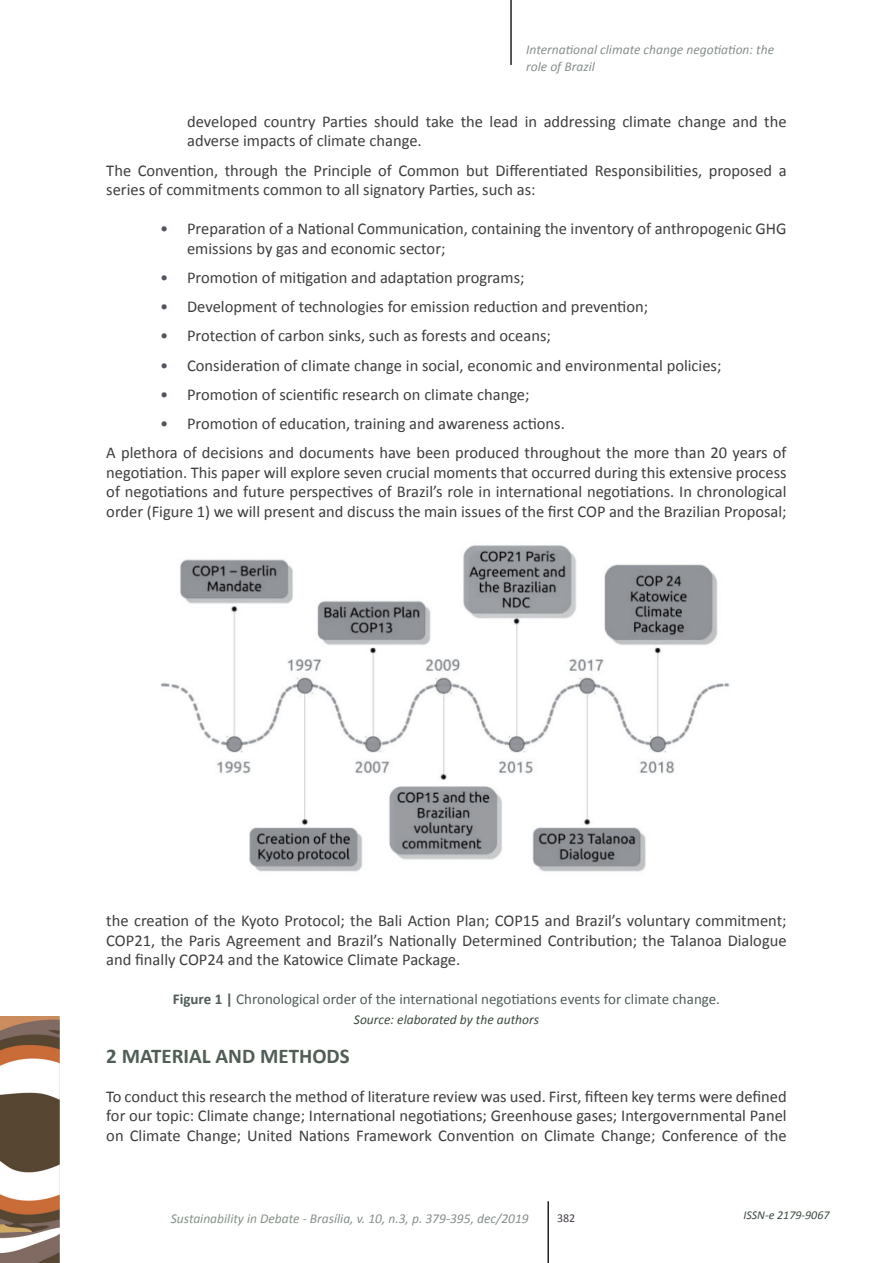
<style>
.page{position:relative;width:893px;height:1263px;background:#fff}
.page>*{position:absolute;margin:0;border:0;box-sizing:border-box;transform-origin:0 0}
.t1{font:700 21px "Calibri";color:#505e56}
.t2{font:16.5px/19.5px "Calibri";color:#3e3e3f}
.t3{font:15px "Calibri";color:#505e56}
.t4{font:italic 13.5px/16.5px "Calibri";color:#86908d}
.t5{font:italic 13.5px "Calibri";color:#3d4a40}
.t6{font:italic 12px "Calibri";color:#3d4a40}
.t7{font:12px "Calibri";color:#483d4b}
.s1{color:#5a525e}
.s2{font-weight:700}
.s3{color:#859286}
</style>
<div class="page">
<hr style="left:510px;top:0;width:2px;height:65px;background:#231f20">
<img style="left:0;top:1016px;width:60px;height:247px">
<hr style="left:547px;top:1201px;width:2px;height:62px;background:#231f20">
<img style="left:160px;top:545px;width:570px;height:327px">
<p class="t4" style="left:526px;top:41px;width:249px">International climate change negotiation: the role of Brazil</p>
<p class="t2" style="left:187px;top:111px;width:601px">developed country Parties should take the lead in addressing climate change and the adverse impacts of climate change.</p>
<p class="t2" style="left:106px;top:160px;width:682px">The Convention, through the Principle of Common but Differentiated Responsibilities, proposed a series of commitments common to all signatory Parties, such as:</p>
<p class="t2" style="left:187px;top:218px;width:601px;text-indent:-27px"><span class="s1">•</span> Preparation of a National Communication, containing the inventory of anthropogenic GHG emissions by gas and economic sector;</p>
<p class="t2" style="left:160px;top:267px;width:366px"><span class="s1">•</span> Promotion of mitigation and adaptation programs;</p>
<p class="t2" style="left:160px;top:296px;width:490px"><span class="s1">•</span> Development of technologies for emission reduction and prevention;</p>
<p class="t2" style="left:160px;top:325px;width:392px"><span class="s1">•</span> Protection of carbon sinks, such as forests and oceans;</p>
<p class="t2" style="left:160px;top:355px;width:563px"><span class="s1">•</span> Consideration of climate change in social, economic and environmental policies;</p>
<p class="t2" style="left:160px;top:384px;width:371px"><span class="s1">•</span> Promotion of scientific research on climate change;</p>
<p class="t2" style="left:106px;top:408px;width:682px;line-height:29.2px;text-indent:54px"><span class="s1">•</span> Promotion of education, training and awareness actions.<br>A plethora of decisions and documents have been produced throughout the more than 20 years of</p>
<p class="t2" style="left:106px;top:462px;width:682px;text-align:justify">negotiation. This paper will explore seven crucial moments that occurred during this extensive process of negotiations and future perspectives of Brazil’s role in international negotiations. In chronological order (Figure 1) we will present and discuss the main issues of the first COP and the Brazilian Proposal;</p>
<p class="t2" style="left:106px;top:910px;width:682px;text-align:justify">the creation of the Kyoto Protocol; the Bali Action Plan; COP15 and Brazil’s voluntary commitment; COP21, the Paris Agreement and Brazil’s Nationally Determined Contribution; the Talanoa Dialogue and finally COP24 and the Katowice Climate Package.</p>
<p class="t3" style="left:173px;top:990px;width:549px"><span class="s2">Figure 1 |</span> Chronological order of the international negotiations events for climate change.</p>
<p class="t5" style="left:354px;top:1010px;width:187px">Source: elaborated by the authors</p>
<p class="t1" style="left:106px;top:1041px;width:245px">2 MATERIAL AND METHODS</p>
<p class="t2" style="left:106px;top:1086px;width:682px;text-align:justify">To conduct this research the method of literature review was used. First, fifteen key terms were defined for our topic: Climate change; International negotiations; Greenhouse gases; Intergovernmental Panel on Climate Change; United Nations Framework Convention on Climate Change; Conference of the</p>
<p class="t4" style="left:171px;top:1210px;width:359px"><span class="s3">Sustainability in Debate</span> - Brasília, v. 10, n.3, p. 379-395, dec/2019</p>
<p class="t6" style="left:743px;top:1206px;width:88px">ISSN-e 2179-9067</p>
<p class="t7" style="left:557px;top:1210px;width:20px">382</p>
</div>
